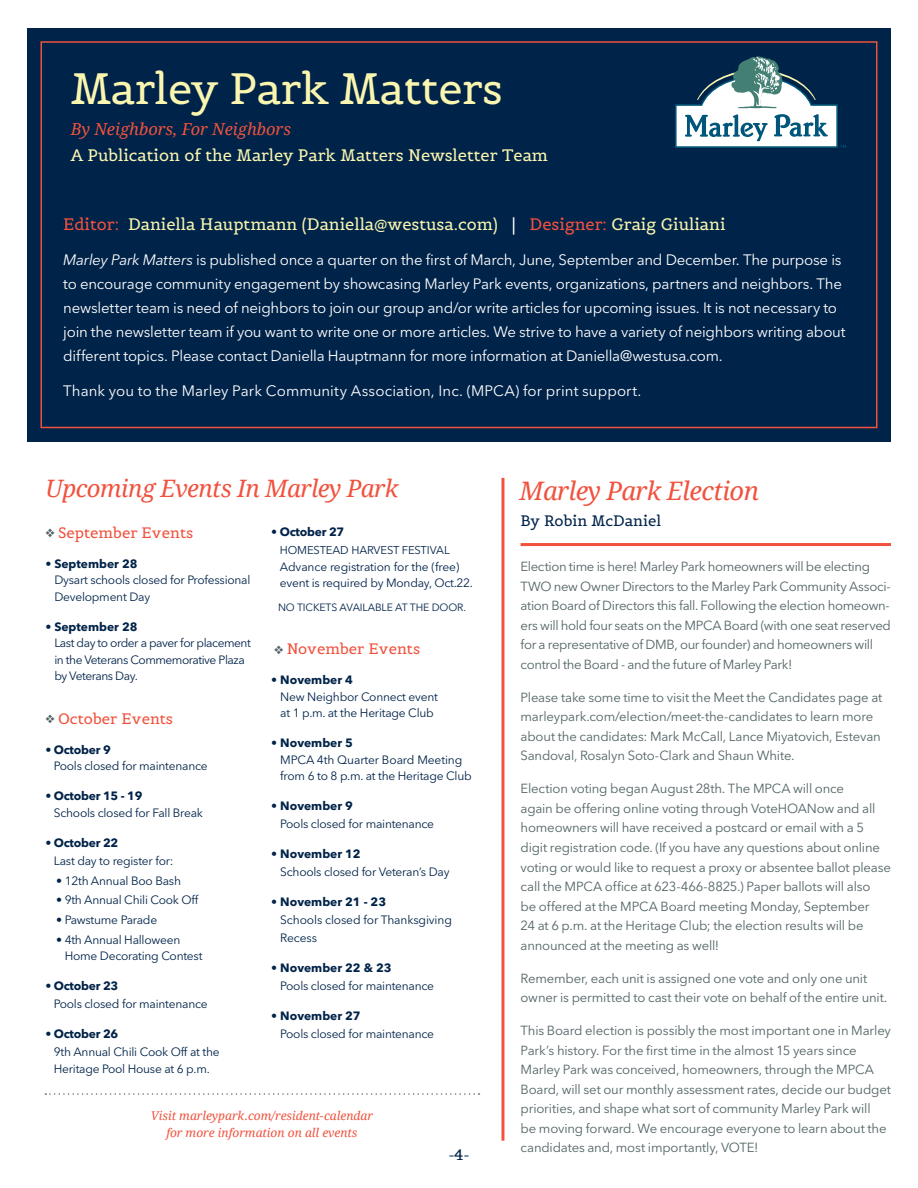
<style>
.page{position:relative;width:918px;height:1188px;background:#fff}
.page>*{position:absolute;margin:0;border:0;box-sizing:border-box;transform-origin:0 0}
.t1{font:43.5px "Belgrano";letter-spacing:-.01em;color:#faf6b0}
.t2{font:italic 25.5px "Droid Serif";letter-spacing:-.02em;color:#f0523e}
.t3{font:italic 24px "Droid Serif";letter-spacing:-.02em;color:#f0523e}
.t4{font:16.5px "Belgrano";color:#faf6b0}
.t5{font:italic 16.5px "Droid Serif";color:#f0523e}
.t6{font:15px/24px "Avenir Next LT Pro";letter-spacing:-.015em;color:#fff}
.t7{font:15px "Avenir Next LT Pro";letter-spacing:.005em;color:#fff}
.t8{font:15px "Belgrano";color:#f0523e}
.t9{font:15px "Belgrano";color:#002349}
.t10{font:13.2px/19.5px "Avenir Next LT Pro";letter-spacing:-.015em;color:#526365}
.t11{font:12px/16.5px "Avenir Next LT Pro";letter-spacing:-.02em;color:#002349}
.t12{font:700 12px "Avenir Next LT Pro";color:#002349}
.t13{font:12px/16.5px "Avenir Next LT Pro";letter-spacing:-.04em;color:#002349}
.t14{font:italic 12px/16.5px "Droid Serif";color:#f0523e;text-align:center}
.t15{font:700 12px "Avenir Next LT Pro";letter-spacing:-.02em;color:#002349}
.t16{font:11.25px "Avenir Next LT Pro";letter-spacing:-.01em;color:#002349}
.t17{font:10.5px "Avenir Next LT Pro";letter-spacing:-.01em;color:#002349}
.s1{color:#f0523e}
.s2{color:#fff}
.s3{font-style:italic}
.s4{color:#526365}
.s5{font-weight:700}
.s6{font-weight:400}
</style>
<div class="page">
<div style="left:27px;top:28px;width:864px;height:414px;background:#002349"></div>
<div style="left:40px;top:41px;width:838px;height:387px;border:2px solid #f0523e"></div>
<svg style="left:675px;top:56px;width:171px;height:92px"></svg>
<hr style="left:521px;top:543px;width:370px;height:3px;background:#f0523e">
<svg style="left:45px;top:1093px;width:435px;height:2px"></svg>
<hr style="left:501px;top:478px;width:3px;height:663px;background:#f0523e">
<h1 class="t1" style="left:71px;top:61px;width:434px">Marley Park Matters</h1>
<p class="t5" style="left:71px;top:119px;width:222px">By Neighbors, For Neighbors</p>
<p class="t4" style="left:71px;top:144px;width:479px">A Publication of the Marley Park Matters Newsletter Team</p>
<p class="t4" style="left:63px;top:214px;width:664px"><span class="s1">Editor:</span> Daniella Hauptmann (Daniella@westusa.com) <span class="s2">|</span> <span class="s1">Designer:</span> Graig Giuliani</p>
<p class="t6" style="left:63px;top:248px;width:784px"><span class="s3">Marley Park Matters</span> is published once a quarter on the first of March, June, September and December. The purpose is to encourage community engagement by showcasing Marley Park events, organizations, partners and neighbors. The newsletter team is need of neighbors to join our group and/or write articles for upcoming issues. It is not necessary to join the newsletter team if you want to write one or more articles. We strive to have a variety of neighbors writing about different topics. Please contact Daniella Hauptmann for more information at Daniella@westusa.com.</p>
<p class="t7" style="left:63px;top:382px;width:580px">Thank you to the Marley Park Community Association, Inc. (MPCA) for print support.</p>
<h3 class="t3" style="left:45px;top:473px;width:355px">Upcoming Events In Marley Park</h3>
<p class="t8" style="left:45px;top:523px;width:149px"><span class="s4">❖</span> September Events</p>
<p class="t12" style="left:45px;top:556px;width:94px">• September 28</p>
<p class="t11" style="left:54px;top:572px;width:198px">Dysart schools closed for Professional<br>Development Day</p>
<p class="t12" style="left:45px;top:619px;width:94px">• September 28</p>
<p class="t13" style="left:54px;top:635px;width:198px">Last day to order a paver for placement in the Veterans Commemorative Plaza by Veterans Day.</p>
<p class="t8" style="left:45px;top:709px;width:129px"><span class="s4">❖</span> October Events</p>
<p class="t11" style="left:54px;top:742px;width:155px;text-indent:-9px">• <span class="s5">October 9<br></span>Pools closed for maintenance</p>
<p class="t11" style="left:54px;top:788px;width:151px;text-indent:-9px">• <span class="s5">October 15 - 19<br></span>Schools closed for Fall Break</p>
<p class="t11" style="left:54px;top:834px;width:121px;line-height:18px;text-indent:-9px">• <span class="s5">October 22<br></span>Last day to register for:</p>
<p class="t11" style="left:56px;top:872px;width:126px">• 12th Annual Boo Bash</p>
<p class="t11" style="left:56px;top:892px;width:144px">• 9th Annual Chili Cook Off</p>
<p class="t11" style="left:56px;top:912px;width:103px">• Pawstume Parade</p>
<p class="t11" style="left:65px;top:931px;width:139px;text-indent:-9px">• 4th Annual Halloween<br>Home Decorating Contest</p>
<p class="t11" style="left:54px;top:977px;width:155px;line-height:18px;text-indent:-9px">• <span class="s5">October 23<br></span>Pools closed for maintenance</p>
<p class="t11" style="left:54px;top:1025px;width:167px;line-height:18px;text-indent:-9px">• <span class="s5">October 26<br></span>9th Annual Chili Cook Off at the</p>
<p class="t11" style="left:54px;top:1060px;width:158px">Heritage Pool House at 6 p.m.</p>
<p class="t15" style="left:271px;top:525px;width:74px"><span class="s6">•</span> October 27</p>
<p class="t16" style="left:280px;top:544px;width:171px">HOMESTEAD HARVEST FESTIVAL</p>
<p class="t11" style="left:280px;top:559px;width:195px">Advance registration for the (free) event is required by Monday, Oct.22.</p>
<p class="t17" style="left:278px;top:601px;width:190px">NO TICKETS AVAILABLE AT THE DOOR.</p>
<p class="t8" style="left:274px;top:639px;width:148px"><span class="s4">❖</span> November Events</p>
<p class="t12" style="left:271px;top:673px;width:83px">• November 4</p>
<p class="t11" style="left:280px;top:688px;width:159px">New Neighbor Connect event at 1 p.m. at the Heritage Club</p>
<p class="t12" style="left:271px;top:736px;width:83px">• November 5</p>
<p class="t11" style="left:280px;top:751px;width:193px">MPCA 4th Quarter Board Meeting from 6 to 8 p.m. at the Heritage Club</p>
<p class="t12" style="left:271px;top:799px;width:83px">• November 9</p>
<p class="t11" style="left:280px;top:816px;width:155px">Pools closed for maintenance</p>
<p class="t12" style="left:271px;top:847px;width:91px">• November 12</p>
<p class="t11" style="left:280px;top:864px;width:171px">Schools closed for Veteran’s Day</p>
<p class="t12" style="left:271px;top:895px;width:116px">• November 21 - 23</p>
<p class="t11" style="left:280px;top:911px;width:173px;line-height:18px">Schools closed for Thanksgiving<br>Recess</p>
<p class="t12" style="left:271px;top:961px;width:122px">• November 22 &amp; 23</p>
<p class="t11" style="left:280px;top:978px;width:155px">Pools closed for maintenance</p>
<p class="t12" style="left:271px;top:1009px;width:91px">• November 27</p>
<p class="t11" style="left:280px;top:1026px;width:155px">Pools closed for maintenance</p>
<p class="t14" style="left:151px;top:1108px;width:224px">Visit marleypark.com/resident-calendar for more information on all events</p>
<p class="t9" style="left:448px;top:1145px;width:23px">-4-</p>
<h2 class="t2" style="left:520px;top:475px;width:241px">Marley Park Election</h2>
<p class="t9" style="left:521px;top:511px;width:142px">By Robin McDaniel</p>
<p class="t10" style="left:521px;top:557px;width:372px">Election time is here! Marley Park homeowners will be electing TWO new Owner Directors to the Marley Park Community Associ&shy;ation Board of Directors this fall. Following the election homeown&shy;ers will hold four seats on the MPCA Board (with one seat reserved for a representative of DMB, our founder) and homeowners will control the Board - and the future of Marley Park!</p>
<p class="t10" style="left:521px;top:688px;width:363px">Please take some time to visit the Meet the Candidates page at marleypark.com/election/meet-the-candidates to learn more about the candidates: Mark McCall, Lance Miyatovich, Estevan Sandoval, Rosalyn Soto-Clark and Shaun White.</p>
<p class="t10" style="left:521px;top:779px;width:372px">Election voting began August 28th. The MPCA will once<br>again be offering online voting through VoteHOANow and all homeowners will have received a postcard or email with a 5 digit registration code. (If you have any questions about online voting or would like to request a proxy or absentee ballot please call the MPCA office at 623-466-8825.) Paper ballots will also<br>be offered at the MPCA Board meeting Monday, September<br>24 at 6 p.m. at the Heritage Club; the election results will be announced at the meeting as well!</p>
<p class="t10" style="left:521px;top:968px;width:368px">Remember, each unit is assigned one vote and only one unit owner is permitted to cast their vote on behalf of the entire unit.</p>
<p class="t10" style="left:521px;top:1021px;width:372px">This Board election is possibly the most important one in Marley Park’s history. For the first time in the almost 15 years since Marley Park was conceived, homeowners, through the MPCA Board, will set our monthly assessment rates, decide our budget priorities, and shape what sort of community Marley Park will<br>be moving forward. We encourage everyone to learn about the candidates and, most importantly, VOTE!</p>
</div>
